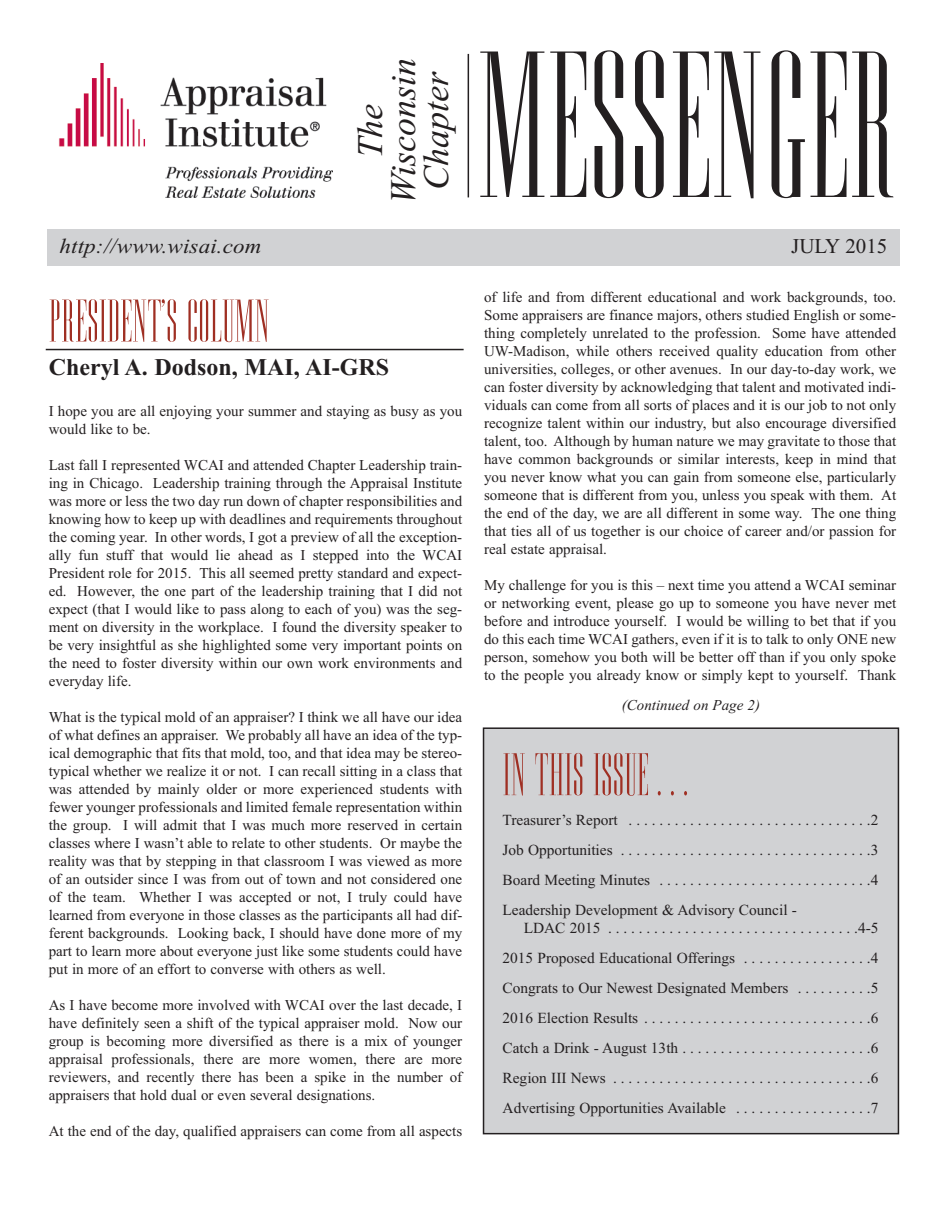
<style>
.page{position:relative;width:945px;height:1215px;background:#fff}
.page>*{position:absolute;margin:0;border:0;box-sizing:border-box;transform-origin:0 0}
.t1{font:187.5px "Edition";color:#231f20}
.t2{font:54px "Edition";color:#9f2f23}
.t3{font:italic 36px/33px "Times New Roman";color:#231f20;text-align:center}
.t4{font:700 24px "Times New Roman";color:#231f20}
.t5{font:italic 21px "Times New Roman";letter-spacing:.005em;color:#231f20;scale:1.1 1}
.t6{font:21px "Times New Roman";color:#231f20}
.t7{font:15.3px/30px "Times New Roman";color:#231f20;text-align:justify}
.t8{font:15px/18px "Times New Roman";color:#231f20;text-align:justify}
.t9{font:italic 15px "Times New Roman";color:#231f20}
</style>
<div class="page">
<div style="left:47px;top:230px;width:853px;height:36px;background:#d1d2d4"></div>
<hr style="left:46px;top:349px;width:418px;height:1px;background:#231f20">
<hr style="left:468px;top:54px;width:1px;height:143px;background:#231f20">
<div style="left:484px;top:729px;width:414px;height:404px;background:#d1d2d4"></div>
<div style="left:483px;top:727px;width:416px;height:407px;border:2px solid #231f20"></div>
<img style="left:59px;top:64px;width:274px;height:134px">
<h3 class="t3" style="left:353px;top:204px;width:148px;rotate:-90deg">The<br>Wisconsin<br>Chapter</h3>
<h1 class="t1" style="left:478px;top:23px;width:422px">MESSENGER</h1>
<h3 class="t5" style="left:60px;top:233px;width:185px">http://www.wisai.com</h3>
<h3 class="t6" style="left:791px;top:233px;width:98px">JULY 2015</h3>
<h2 class="t2" style="left:49px;top:291px;width:223px">PRESIDENT’S COLUMN</h2>
<h3 class="t4" style="left:49px;top:353px;width:342px">Cheryl A. Dodson, MAI, AI-GRS</h3>
<p class="t8" style="left:49px;top:402px;width:415px">I hope you are all enjoying your summer and staying as busy as you would like to be.</p>
<p class="t8" style="left:49px;top:456px;width:415px">Last fall I represented WCAI and attended Chapter Leadership train&shy;ing in Chicago. Leadership training through the Appraisal Institute was more or less the two day run down of chapter responsibilities and knowing how to keep up with deadlines and requirements throughout the coming year. In other words, I got a preview of all the exception&shy;ally fun stuff that would lie ahead as I stepped into the WCAI President role for 2015. This all seemed pretty standard and expect&shy;ed. However, the one part of the leadership training that I did not expect (that I would like to pass along to each of you) was the seg&shy;ment on diversity in the workplace. I found the diversity speaker to be very insightful as she highlighted some very important points on the need to foster diversity within our own work environments and everyday life.</p>
<p class="t8" style="left:49px;top:708px;width:415px">What is the typical mold of an appraiser? I think we all have our idea of what defines an appraiser. We probably all have an idea of the typ&shy;ical demographic that fits that mold, too, and that idea may be stereo&shy;typical whether we realize it or not. I can recall sitting in a class that was attended by mainly older or more experienced students with fewer younger professionals and limited female representation within the group. I will admit that I was much more reserved in certain classes where I wasn’t able to relate to other students. Or maybe the reality was that by stepping in that classroom I was viewed as more of an outsider since I was from out of town and not considered one of the team. Whether I was accepted or not, I truly could have learned from everyone in those classes as the participants all had dif&shy;ferent backgrounds. Looking back, I should have done more of my part to learn more about everyone just like some students could have put in more of an effort to converse with others as well.</p>
<p class="t8" style="left:49px;top:996px;width:415px">As I have become more involved with WCAI over the last decade, I have definitely seen a shift of the typical appraiser mold. Now our group is becoming more diversified as there is a mix of younger appraisal professionals, there are more women, there are more reviewers, and recently there has been a spike in the number of appraisers that hold dual or even several designations.</p>
<p class="t8" style="left:49px;top:1122px;width:415px">At the end of the day, qualified appraisers can come from all aspects</p>
<p class="t8" style="left:484px;top:288px;width:414px">of life and from different educational and work backgrounds, too.<br>Some appraisers are finance majors, others studied English or some&shy;thing completely unrelated to the profession. Some have attended UW-Madison, while others received quality education from other universities, colleges, or other avenues. In our day-to-day work, we can foster diversity by acknowledging that talent and motivated indi&shy;viduals can come from all sorts of places and it is our job to not only recognize talent within our industry, but also encourage diversified talent, too. Although by human nature we may gravitate to those that have common backgrounds or similar interests, keep in mind that you never know what you can gain from someone else, particularly someone that is different from you, unless you speak with them. At the end of the day, we are all different in some way. The one thing that ties all of us together is our choice of career and/or passion for real estate appraisal.</p>
<p class="t8" style="left:484px;top:576px;width:414px">My challenge for you is this – next time you attend a WCAI seminar or networking event, please go up to someone you have never met before and introduce yourself. I would be willing to bet that if you do this each time WCAI gathers, even if it is to talk to only ONE new person, somehow you both will be better off than if you only spoke to the people you already know or simply kept to yourself. Thank</p>
<p class="t9" style="left:622px;top:696px;width:140px">(Continued on Page 2)</p>
<h2 class="t2" style="left:503px;top:745px;width:187px">IN THIS ISSUE . . .</h2>
<p class="t7" style="left:503px;top:805px;width:377px">Treasurer’s Report . . . . . . . . . . . . . . . . . . . . . . . . . . . . . . . .2<br>Job Opportunities . . . . . . . . . . . . . . . . . . . . . . . . . . . . . . . . .3<br>Board Meeting Minutes . . . . . . . . . . . . . . . . . . . . . . . . . . . .4<br>Leadership Development &amp; Advisory Council -</p>
<p class="t7" style="left:503px;top:913px;width:377px;text-indent:21px">LDAC 2015 . . . . . . . . . . . . . . . . . . . . . . . . . . . . . . . . .4-5<br>2015 Proposed Educational Offerings . . . . . . . . . . . . . . . . .4<br>Congrats to Our Newest Designated Members . . . . . . . . . .5<br>2016 Election Results . . . . . . . . . . . . . . . . . . . . . . . . . . . . . .6<br>Catch a Drink - August 13th . . . . . . . . . . . . . . . . . . . . . . . . .6<br>Region III News . . . . . . . . . . . . . . . . . . . . . . . . . . . . . . . . . .6<br>Advertising Opportunities Available . . . . . . . . . . . . . . . . . .7</p>
</div>
